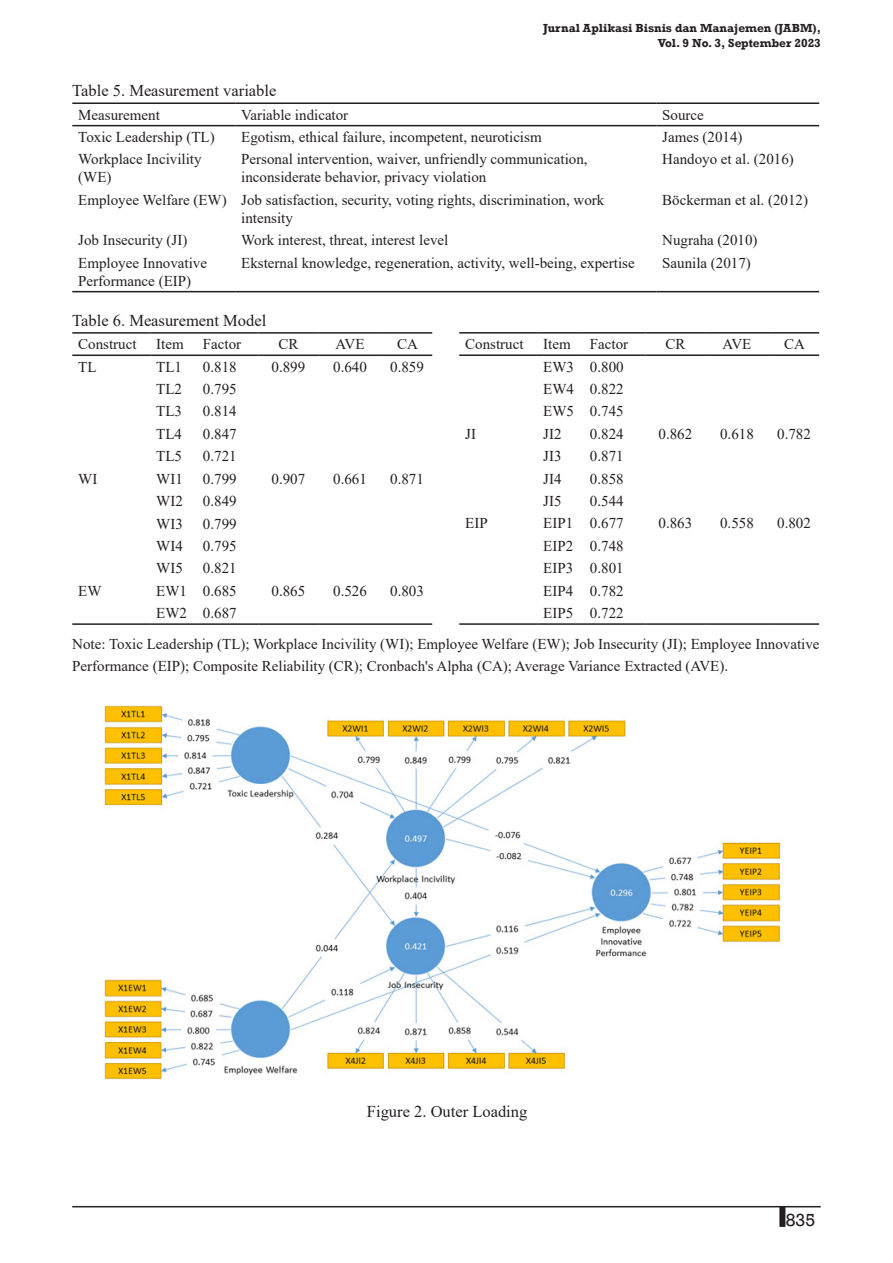
<style>
.page{position:relative;width:893px;height:1263px;background:#fff}
.page>*{position:absolute;margin:0;border:0;box-sizing:border-box;transform-origin:0 0}
.t1{font:18px "Rockwell";color:#231f20}
.t2{font:16.5px "Times New Roman";color:#231f20}
.t3{font:15px/18px "Times New Roman";color:#231f20}
.t4{font:700 12px/15px "Rockwell";color:#231f20;text-align:right}
</style>
<div class="page">
<hr style="left:72px;top:1206px;width:749px;height:1px;background:#231f20">
<div style="left:779px;top:1207px;width:6px;height:20px;background:#231f20"></div>
<hr style="left:72px;top:102px;width:163px;height:2px;background:#231f20">
<hr style="left:235px;top:102px;width:421px;height:2px;background:#231f20">
<hr style="left:656px;top:102px;width:163px;height:2px;background:#231f20">
<hr style="left:72px;top:125px;width:163px;height:1px;background:#231f20">
<hr style="left:235px;top:125px;width:421px;height:1px;background:#231f20">
<hr style="left:656px;top:125px;width:163px;height:1px;background:#231f20">
<hr style="left:72px;top:291px;width:163px;height:1px;background:#231f20">
<hr style="left:235px;top:291px;width:421px;height:1px;background:#231f20">
<hr style="left:656px;top:291px;width:163px;height:1px;background:#231f20">
<hr style="left:72px;top:332px;width:78px;height:2px;background:#231f20">
<hr style="left:150px;top:332px;width:47px;height:2px;background:#231f20">
<hr style="left:197px;top:332px;width:62px;height:2px;background:#231f20">
<hr style="left:259px;top:332px;width:59px;height:2px;background:#231f20">
<hr style="left:318px;top:332px;width:64px;height:2px;background:#231f20">
<hr style="left:382px;top:332px;width:50px;height:2px;background:#231f20">
<hr style="left:72px;top:354px;width:78px;height:2px;background:#231f20">
<hr style="left:150px;top:354px;width:47px;height:2px;background:#231f20">
<hr style="left:197px;top:354px;width:62px;height:2px;background:#231f20">
<hr style="left:259px;top:354px;width:59px;height:2px;background:#231f20">
<hr style="left:318px;top:354px;width:64px;height:2px;background:#231f20">
<hr style="left:382px;top:354px;width:50px;height:2px;background:#231f20">
<hr style="left:72px;top:623px;width:78px;height:2px;background:#231f20">
<hr style="left:150px;top:623px;width:47px;height:2px;background:#231f20">
<hr style="left:197px;top:623px;width:62px;height:2px;background:#231f20">
<hr style="left:259px;top:623px;width:59px;height:2px;background:#231f20">
<hr style="left:318px;top:623px;width:64px;height:2px;background:#231f20">
<hr style="left:382px;top:623px;width:50px;height:2px;background:#231f20">
<hr style="left:459px;top:332px;width:78px;height:2px;background:#231f20">
<hr style="left:537px;top:332px;width:47px;height:2px;background:#231f20">
<hr style="left:584px;top:332px;width:62px;height:2px;background:#231f20">
<hr style="left:646px;top:332px;width:59px;height:2px;background:#231f20">
<hr style="left:705px;top:332px;width:64px;height:2px;background:#231f20">
<hr style="left:769px;top:332px;width:50px;height:2px;background:#231f20">
<hr style="left:459px;top:354px;width:78px;height:2px;background:#231f20">
<hr style="left:537px;top:354px;width:47px;height:2px;background:#231f20">
<hr style="left:584px;top:354px;width:62px;height:2px;background:#231f20">
<hr style="left:646px;top:354px;width:59px;height:2px;background:#231f20">
<hr style="left:705px;top:354px;width:64px;height:2px;background:#231f20">
<hr style="left:769px;top:354px;width:50px;height:2px;background:#231f20">
<hr style="left:459px;top:623px;width:78px;height:2px;background:#231f20">
<hr style="left:537px;top:623px;width:47px;height:2px;background:#231f20">
<hr style="left:584px;top:623px;width:62px;height:2px;background:#231f20">
<hr style="left:646px;top:623px;width:59px;height:2px;background:#231f20">
<hr style="left:705px;top:623px;width:64px;height:2px;background:#231f20">
<hr style="left:769px;top:623px;width:50px;height:2px;background:#231f20">
<img style="left:104px;top:705px;width:676px;height:375px">
<p class="t4" style="left:543px;top:20px;width:279px">Jurnal Aplikasi Bisnis dan Manajemen (JABM),<br>Vol. 9 No. 3, September 2023</p>
<p class="t2" style="left:72px;top:79px;width:206px">Table 5. Measurement variable</p>
<p class="t3" style="left:78px;top:105px;width:83px">Measurement</p>
<p class="t3" style="left:241px;top:105px;width:109px">Variable indicator</p>
<p class="t3" style="left:662px;top:105px;width:43px">Source</p>
<p class="t3" style="left:78px;top:128px;width:138px">Toxic Leadership (TL)</p>
<p class="t3" style="left:241px;top:128px;width:302px">Egotism, ethical failure, incompetent, neuroticism</p>
<p class="t3" style="left:662px;top:128px;width:82px">James (2014)</p>
<p class="t3" style="left:78px;top:150px;width:125px">Workplace Incivility (WE)</p>
<p class="t3" style="left:241px;top:150px;width:348px">Personal intervention, waiver, unfriendly communication, inconsiderate behavior, privacy violation</p>
<p class="t3" style="left:662px;top:150px;width:133px">Handoyo et al. (2016)</p>
<p class="t3" style="left:78px;top:190px;width:150px">Employee Welfare (EW)</p>
<p class="t3" style="left:241px;top:190px;width:365px">Job satisfaction, security, voting rights, discrimination, work intensity</p>
<p class="t3" style="left:662px;top:190px;width:147px">Böckerman et al. (2012)</p>
<p class="t3" style="left:78px;top:231px;width:111px">Job Insecurity (JI)</p>
<p class="t3" style="left:241px;top:231px;width:209px">Work interest, threat, interest level</p>
<p class="t3" style="left:662px;top:231px;width:97px">Nugraha (2010)</p>
<p class="t3" style="left:78px;top:253px;width:130px">Employee Innovative<br>Performance (EIP)</p>
<p class="t3" style="left:241px;top:253px;width:395px">Eksternal knowledge, regeneration, activity, well-being, expertise</p>
<p class="t3" style="left:662px;top:253px;width:90px">Saunila (2017)</p>
<p class="t2" style="left:72px;top:309px;width:196px">Table 6. Measurement Model</p>
<p class="t3" style="left:78px;top:335px;width:60px">Construct</p>
<p class="t3" style="left:156px;top:335px;width:29px">Item</p>
<p class="t3" style="left:203px;top:335px;width:40px">Factor</p>
<p class="t3" style="left:278px;top:335px;width:22px">CR</p>
<p class="t3" style="left:336px;top:335px;width:30px">AVE</p>
<p class="t3" style="left:397px;top:335px;width:22px">CA</p>
<p class="t3" style="left:78px;top:357px;width:20px">TL</p>
<p class="t3" style="left:156px;top:357px;width:27px">TL1</p>
<p class="t3" style="left:203px;top:357px;width:35px">0.818</p>
<p class="t3" style="left:272px;top:357px;width:35px">0.899</p>
<p class="t3" style="left:333px;top:357px;width:35px">0.640</p>
<p class="t3" style="left:390px;top:357px;width:35px">0.859</p>
<p class="t3" style="left:156px;top:380px;width:27px">TL2</p>
<p class="t3" style="left:203px;top:380px;width:35px">0.795</p>
<p class="t3" style="left:156px;top:402px;width:27px">TL3</p>
<p class="t3" style="left:203px;top:402px;width:35px">0.814</p>
<p class="t3" style="left:156px;top:424px;width:27px">TL4</p>
<p class="t3" style="left:203px;top:424px;width:35px">0.847</p>
<p class="t3" style="left:156px;top:447px;width:27px">TL5</p>
<p class="t3" style="left:203px;top:447px;width:35px">0.721</p>
<p class="t3" style="left:78px;top:469px;width:21px">WI</p>
<p class="t3" style="left:156px;top:469px;width:28px">WI1</p>
<p class="t3" style="left:203px;top:469px;width:35px">0.799</p>
<p class="t3" style="left:272px;top:469px;width:35px">0.907</p>
<p class="t3" style="left:333px;top:469px;width:35px">0.661</p>
<p class="t3" style="left:390px;top:469px;width:35px">0.871</p>
<p class="t3" style="left:156px;top:492px;width:28px">WI2</p>
<p class="t3" style="left:203px;top:492px;width:35px">0.849</p>
<p class="t3" style="left:156px;top:514px;width:28px">WI3</p>
<p class="t3" style="left:203px;top:514px;width:35px">0.799</p>
<p class="t3" style="left:156px;top:536px;width:28px">WI4</p>
<p class="t3" style="left:203px;top:536px;width:35px">0.795</p>
<p class="t3" style="left:156px;top:559px;width:28px">WI5</p>
<p class="t3" style="left:203px;top:559px;width:35px">0.821</p>
<p class="t3" style="left:78px;top:581px;width:25px">EW</p>
<p class="t3" style="left:156px;top:581px;width:32px">EW1</p>
<p class="t3" style="left:203px;top:581px;width:35px">0.685</p>
<p class="t3" style="left:272px;top:581px;width:35px">0.865</p>
<p class="t3" style="left:333px;top:581px;width:35px">0.526</p>
<p class="t3" style="left:390px;top:581px;width:35px">0.803</p>
<p class="t3" style="left:156px;top:604px;width:32px">EW2</p>
<p class="t3" style="left:203px;top:604px;width:35px">0.687</p>
<p class="t3" style="left:465px;top:335px;width:60px">Construct</p>
<p class="t3" style="left:543px;top:335px;width:29px">Item</p>
<p class="t3" style="left:590px;top:335px;width:40px">Factor</p>
<p class="t3" style="left:665px;top:335px;width:22px">CR</p>
<p class="t3" style="left:723px;top:335px;width:30px">AVE</p>
<p class="t3" style="left:784px;top:335px;width:22px">CA</p>
<p class="t3" style="left:543px;top:357px;width:32px">EW3</p>
<p class="t3" style="left:590px;top:357px;width:35px">0.800</p>
<p class="t3" style="left:543px;top:379px;width:32px">EW4</p>
<p class="t3" style="left:590px;top:379px;width:35px">0.822</p>
<p class="t3" style="left:543px;top:402px;width:32px">EW5</p>
<p class="t3" style="left:590px;top:402px;width:35px">0.745</p>
<p class="t3" style="left:465px;top:424px;width:12px">JI</p>
<p class="t3" style="left:543px;top:424px;width:20px">JI2</p>
<p class="t3" style="left:590px;top:424px;width:35px">0.824</p>
<p class="t3" style="left:658px;top:424px;width:35px">0.862</p>
<p class="t3" style="left:720px;top:424px;width:35px">0.618</p>
<p class="t3" style="left:777px;top:424px;width:35px">0.782</p>
<p class="t3" style="left:543px;top:447px;width:20px">JI3</p>
<p class="t3" style="left:590px;top:447px;width:35px">0.871</p>
<p class="t3" style="left:543px;top:469px;width:20px">JI4</p>
<p class="t3" style="left:590px;top:469px;width:35px">0.858</p>
<p class="t3" style="left:543px;top:491px;width:20px">JI5</p>
<p class="t3" style="left:590px;top:491px;width:35px">0.544</p>
<p class="t3" style="left:465px;top:514px;width:24px">EIP</p>
<p class="t3" style="left:543px;top:514px;width:31px">EIP1</p>
<p class="t3" style="left:590px;top:514px;width:35px">0.677</p>
<p class="t3" style="left:658px;top:514px;width:35px">0.863</p>
<p class="t3" style="left:720px;top:514px;width:35px">0.558</p>
<p class="t3" style="left:777px;top:514px;width:35px">0.802</p>
<p class="t3" style="left:543px;top:536px;width:31px">EIP2</p>
<p class="t3" style="left:590px;top:536px;width:35px">0.748</p>
<p class="t3" style="left:543px;top:559px;width:31px">EIP3</p>
<p class="t3" style="left:590px;top:559px;width:35px">0.801</p>
<p class="t3" style="left:543px;top:581px;width:31px">EIP4</p>
<p class="t3" style="left:590px;top:581px;width:35px">0.782</p>
<p class="t3" style="left:543px;top:603px;width:31px">EIP5</p>
<p class="t3" style="left:590px;top:603px;width:35px">0.722</p>
<p class="t3" style="left:72px;top:633px;width:749px;line-height:21.6px">Note: Toxic Leadership (TL); Workplace Incivility (WI); Employee Welfare (EW); Job Insecurity (JI); Employee Innovative<br>Performance (EIP); Composite Reliability (CR); Cronbach's Alpha (CA); Average Variance Extracted (AVE).</p>
<p class="t2" style="left:367px;top:1100px;width:162px">Figure 2. Outer Loading</p>
<p class="t1" style="left:786px;top:1209px;width:31px">835</p>
</div>
